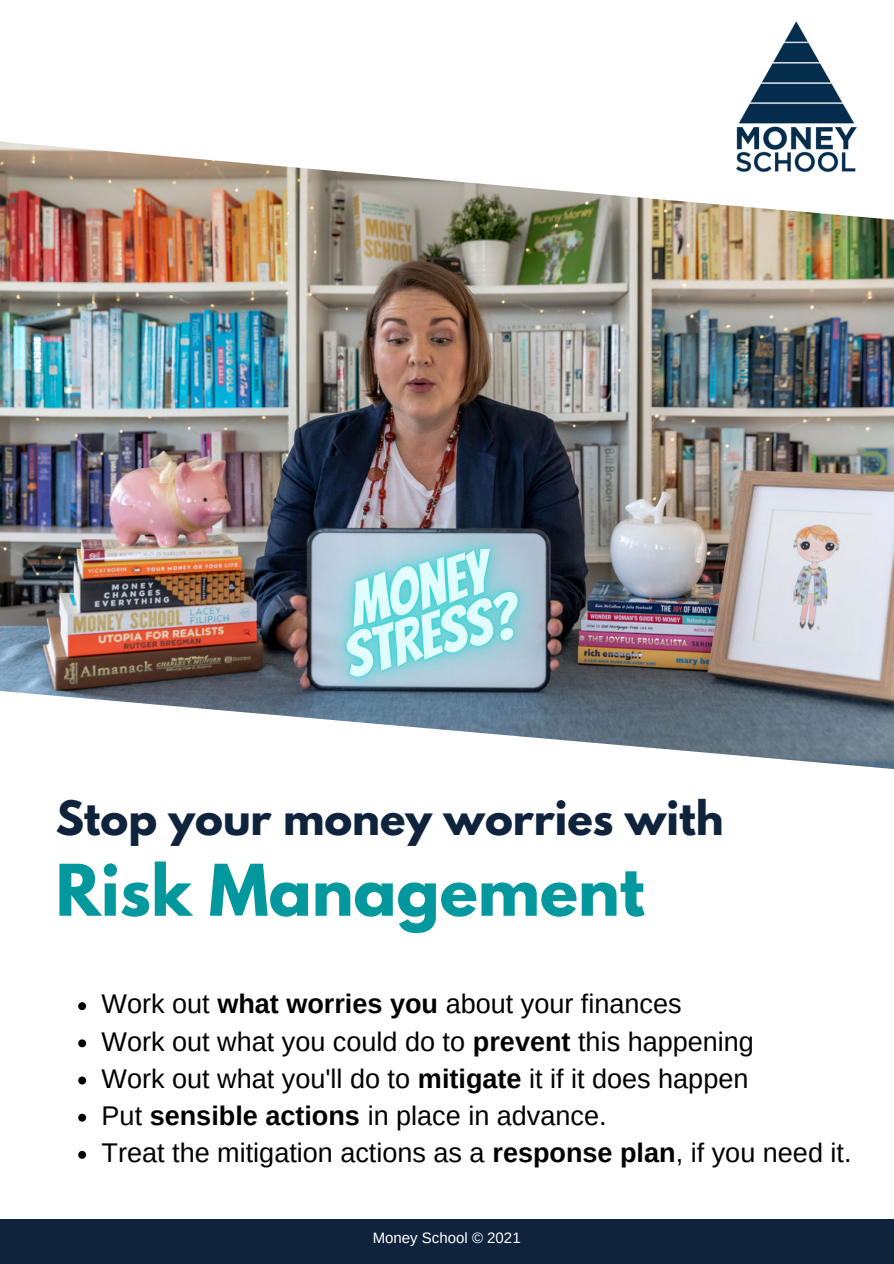
<style>
.page{position:relative;width:894px;height:1264px;background:#fff}
.page>*{position:absolute;margin:0;border:0;box-sizing:border-box;transform-origin:0 0}
.t1{font:700 63px "League Spartan";color:#03989e}
.t2{font:700 42px "League Spartan";color:#0f243c}
.t3{font:27px "Arimo";color:#000}
.t4{font:15px "Arimo";color:#fff}
.s1{font-weight:700}
</style>
<div class="page">
<div style="left:0;top:1219px;width:893px;height:44px;background:#0f243c"></div>
<img style="left:736px;top:21px;width:121px;height:120px">
<img style="left:0;top:141px;width:893px;height:628px">
<svg style="left:78px;top:1002px;width:8px;height:8px"></svg>
<svg style="left:78px;top:1039px;width:8px;height:8px"></svg>
<svg style="left:78px;top:1076px;width:8px;height:8px"></svg>
<svg style="left:78px;top:1113px;width:8px;height:8px"></svg>
<svg style="left:78px;top:1150px;width:8px;height:8px"></svg>
<img style="left:228px;top:438px;width:397px;height:331px">
<p class="t2" style="left:56px;top:797px;width:669px">Stop your money worries with</p>
<p class="t1" style="left:56px;top:859px;width:590px">Risk Management</p>
<p class="t3" style="left:102px;top:989px;width:581px">Work out <span class="s1">what worries you</span> about your finances</p>
<p class="t3" style="left:102px;top:1026px;width:653px">Work out what you could do to <span class="s1">prevent</span> this happening</p>
<p class="t3" style="left:102px;top:1063px;width:648px">Work out what you'll do to <span class="s1">mitigate</span> it if it does happen</p>
<p class="t3" style="left:102px;top:1100px;width:506px">Put <span class="s1">sensible actions</span> in place in advance.</p>
<p class="t3" style="left:102px;top:1137px;width:751px">Treat the mitigation actions as a <span class="s1">response plan</span>, if you need it.</p>
<p class="t4" style="left:372px;top:1229px;width:149px">Money School © 2021</p>
</div>
